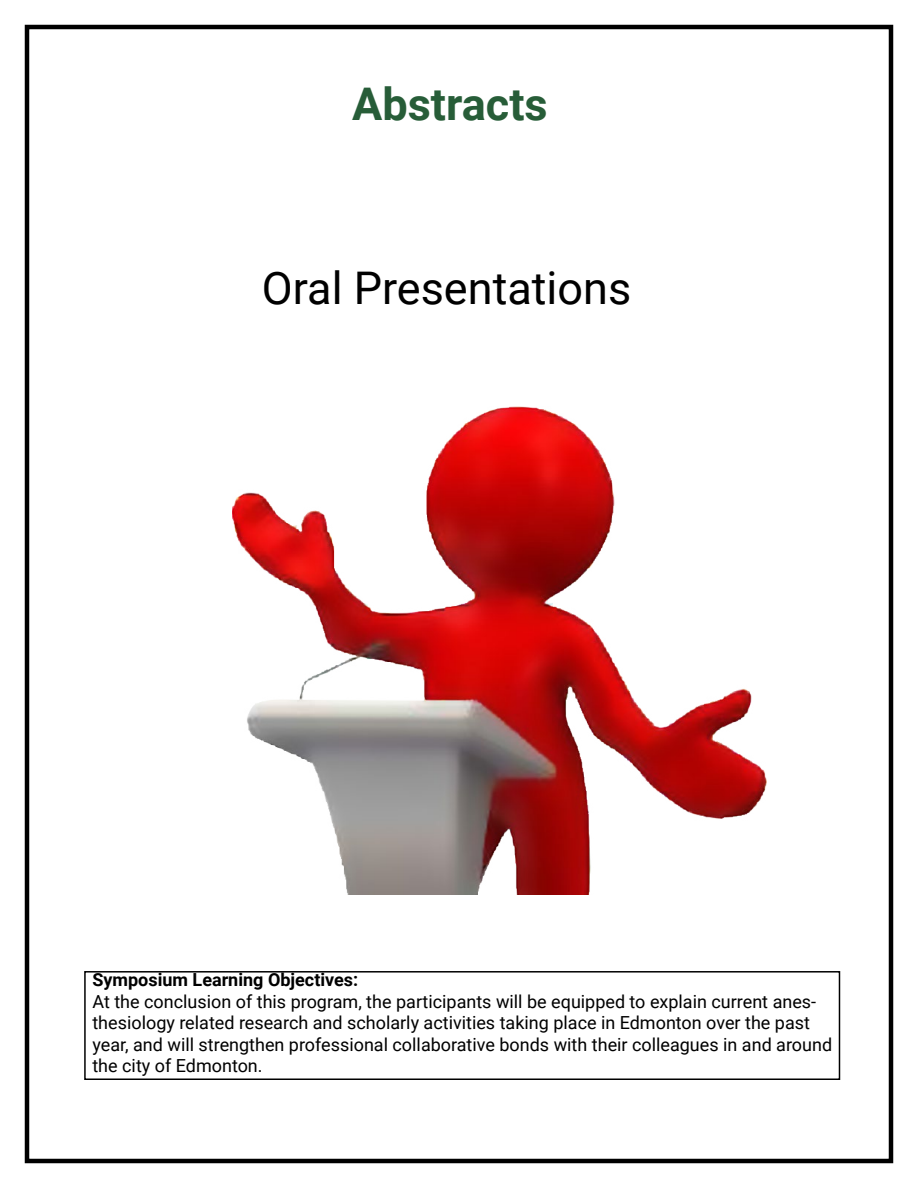
<style>
.page{position:relative;width:918px;height:1188px;background:#fff}
.page>*{position:absolute;margin:0;border:0;box-sizing:border-box;transform-origin:0 0}
.t1{font:45px "Roboto";color:#000}
.t2{font:700 45px "Roboto";color:#275d38}
.t3{font:18px/21.6px "Roboto";color:#000}
.t4{font:700 18px "Roboto";color:#000}
</style>
<div class="page">
<div style="left:25px;top:25px;width:868px;height:1138px;border:4px solid #000"></div>
<img style="left:232px;top:406px;width:534px;height:488px">
<div style="left:84px;top:971px;width:756px;height:109px;border:2px solid #000"></div>
<h1 class="t2" style="left:352px;top:73px;width:197px">Abstracts</h1>
<h1 class="t1" style="left:262px;top:256px;width:371px">Oral Presentations</h1>
<p class="t4" style="left:92px;top:967px;width:267px">Symposium Learning Objectives:</p>
<p class="t3" style="left:92px;top:990px;width:741px">At the conclusion of this program, the participants will be equipped to explain current anes&shy;thesiology related research and scholarly activities taking place in Edmonton over the past year, and will strengthen professional collaborative bonds with their colleagues in and around the city of Edmonton.</p>
</div>
